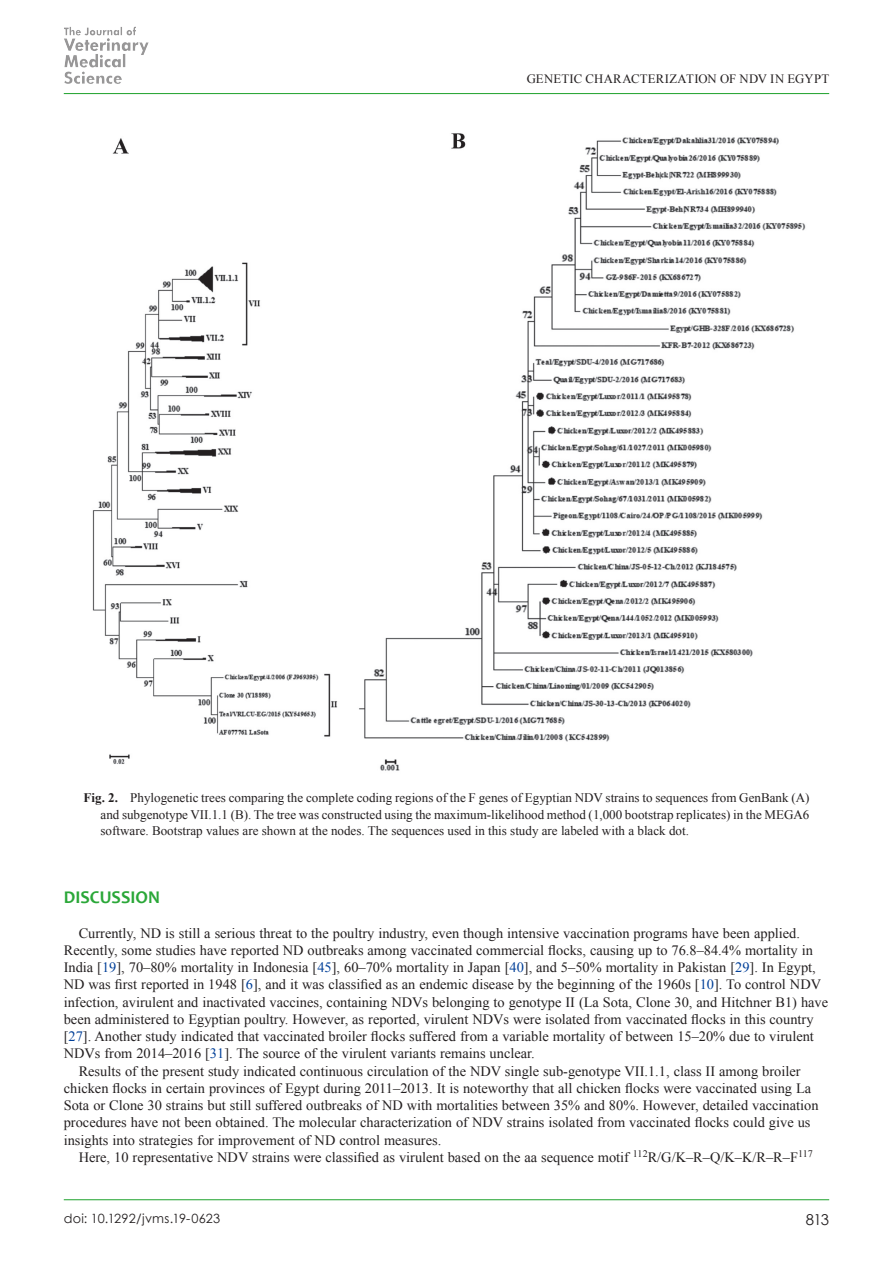
<style>
.page{position:relative;width:893px;height:1263px;background:#fff}
.page>*{position:absolute;margin:0;border:0;box-sizing:border-box;transform-origin:0 0}
.t1{font:700 18px "Candara";color:#2aa738}
.t2{font:15px "Century Gothic";color:#231f20}
.t3{font:14.25px "Times New Roman";color:#231f20}
.t4{font:13.05px/16.5px "Times New Roman";color:#231f20;text-align:justify}
.t5{font:12.75px "Times New Roman";letter-spacing:.02em;color:#231f20}
.t6{font:12.75px "Century Gothic";letter-spacing:.02em;color:#231f20}
.s1{font-weight:700}
.s2{color:#003f98}
</style>
<div class="page">
<img style="left:64px;top:27px;width:74px;height:24px">
<hr style="left:64px;top:93px;width:765px;height:1px;background:#2aa738">
<hr style="left:64px;top:1199px;width:765px;height:1px;background:#2aa738">
<img style="left:92px;top:133px;width:714px;height:638px">
<p class="t5" style="left:527px;top:70px;width:304px">GENETIC CHARACTERIZATION OF NDV IN EGYPT</p>
<p class="t4" style="left:101px;top:789px;width:710px;text-indent:-17px"><span class="s1">Fig. 2.</span> Phylogenetic trees comparing the complete coding regions of the F genes of Egyptian NDV strains to sequences from GenBank (A) and subgenotype VII.1.1 (B). The tree was constructed using the maximum-likelihood method (1,000 bootstrap replicates) in the MEGA6 software. Bootstrap values are shown at the nodes. The sequences used in this study are labeled with a black dot.</p>
<p class="t1" style="left:64px;top:886px;width:98px">DISCUSSION</p>
<p class="t3" style="left:79px;top:923px;width:723px">Currently, ND is still a serious threat to the poultry industry, even though intensive vaccination programs have been applied.</p>
<p class="t3" style="left:64px;top:940px;width:751px">Recently, some studies have reported ND outbreaks among vaccinated commercial flocks, causing up to 76.8–84.4% mortality in</p>
<p class="t3" style="left:64px;top:958px;width:753px">India [<span class="s2">19</span>], 70–80% mortality in Indonesia [<span class="s2">45</span>], 60–70% mortality in Japan [<span class="s2">40</span>], and 5–50% mortality in Pakistan [<span class="s2">29</span>]. In Egypt,</p>
<p class="t3" style="left:64px;top:975px;width:759px">ND was first reported in 1948 [<span class="s2">6</span>], and it was classified as an endemic disease by the beginning of the 1960s [<span class="s2">10</span>]. To control NDV</p>
<p class="t3" style="left:64px;top:992px;width:766px">infection, avirulent and inactivated vaccines, containing NDVs belonging to genotype II (La Sota, Clone 30, and Hitchner B1) have</p>
<p class="t3" style="left:64px;top:1009px;width:751px">been administered to Egyptian poultry. However, as reported, virulent NDVs were isolated from vaccinated flocks in this country</p>
<p class="t3" style="left:64px;top:1027px;width:752px">[<span class="s2">27</span>]. Another study indicated that vaccinated broiler flocks suffered from a variable mortality of between 15–20% due to virulent</p>
<p class="t3" style="left:64px;top:1044px;width:472px">NDVs from 2014–2016 [<span class="s2">31</span>]. The source of the virulent variants remains unclear.</p>
<p class="t3" style="left:79px;top:1061px;width:723px">Results of the present study indicated continuous circulation of the NDV single sub-genotype VII.1.1, class II among broiler</p>
<p class="t3" style="left:64px;top:1078px;width:749px">chicken flocks in certain provinces of Egypt during 2011–2013. It is noteworthy that all chicken flocks were vaccinated using La</p>
<p class="t3" style="left:64px;top:1096px;width:756px">Sota or Clone 30 strains but still suffered outbreaks of ND with mortalities between 35% and 80%. However, detailed vaccination</p>
<p class="t3" style="left:64px;top:1113px;width:748px">procedures have not been obtained. The molecular characterization of NDV strains isolated from vaccinated flocks could give us</p>
<p class="t3" style="left:64px;top:1130px;width:379px">insights into strategies for improvement of ND control measures.</p>
<p class="t3" style="left:79px;top:1147px;width:736px">Here, 10 representative NDV strains were classified as virulent based on the aa sequence motif <sup>112</sup>R/G/K–R–Q/K–K/R–R–F<sup>117</sup></p>
<p class="t6" style="left:64px;top:1209px;width:158px">doi: 10.1292/jvms.19-0623</p>
<p class="t2" style="left:806px;top:1209px;width:25px">813</p>
</div>
